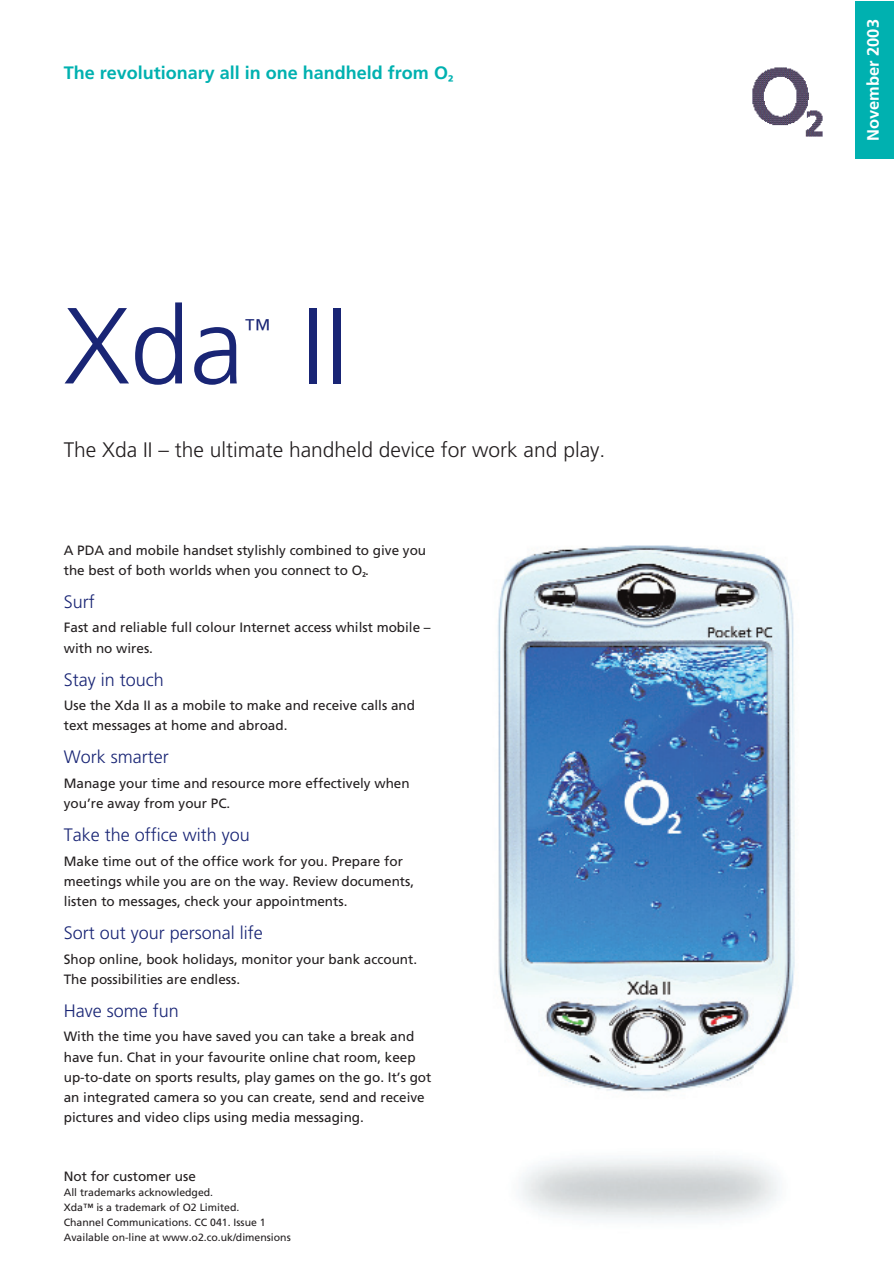
<style>
.page{position:relative;width:894px;height:1263px;background:#fff}
.page>*{position:absolute;margin:0;border:0;box-sizing:border-box;transform-origin:0 0}
.t1{font:300 108px "Frutiger";color:#192575}
.t2{font:300 27px "Frutiger";color:#192575}
.t3{font:300 21px "Frutiger";color:#231f20}
.t4{font:300 18px "Frutiger";color:#192575}
.t5{font:700 18px "Frutiger";color:#00b1b0}
.t6{font:700 16.5px "Frutiger";color:#fff}
.t7{font:13.5px/20.2px "Frutiger";color:#231f20}
.t8{font:10.5px/15px "Frutiger";color:#231f20}
</style>
<div class="page">
<div style="left:855px;top:2px;width:39px;height:157px;background:#00b1b0"></div>
<img style="left:752px;top:67px;width:71px;height:70px">
<img style="left:497px;top:545px;width:298px;height:676px">
<h3 class="t5" style="left:64px;top:66px;width:390px">The revolutionary all in one handheld from ø</h3>
<h1 class="t1" style="left:64px;top:302px;width:182px">Xda</h1>
<h2 class="t2" style="left:244px;top:318px;width:28px">™</h2>
<h1 class="t1" style="left:301px;top:302px;width:49px">II</h1>
<h3 class="t3" style="left:64px;top:442px;width:543px">The Xda II – the ultimate handheld device for work and play.</h3>
<p class="t7" style="left:64px;top:541px;width:364px">A PDA and mobile handset stylishly combined to give you the best of both worlds when you connect to ø.</p>
<h3 class="t4" style="left:64px;top:594px;width:32px">Surf</h3>
<p class="t7" style="left:64px;top:619px;width:368px">Fast and reliable full colour Internet access whilst mobile – with no wires.</p>
<h3 class="t4" style="left:64px;top:672px;width:101px">Stay in touch</h3>
<p class="t7" style="left:64px;top:696px;width:353px">Use the Xda II as a mobile to make and receive calls and text messages at home and abroad.</p>
<h3 class="t4" style="left:64px;top:750px;width:106px">Work smarter</h3>
<p class="t7" style="left:64px;top:774px;width:347px">Manage your time and resource more effectively when you’re away from your PC.</p>
<h3 class="t4" style="left:64px;top:828px;width:187px">Take the office with you</h3>
<p class="t7" style="left:64px;top:852px;width:352px">Make time out of the office work for you. Prepare for meetings while you are on the way. Review documents, listen to messages, check your appointments.</p>
<h3 class="t4" style="left:64px;top:926px;width:200px">Sort out your personal life</h3>
<p class="t7" style="left:64px;top:950px;width:355px">Shop online, book holidays, monitor your bank account.<br>The possibilities are endless.</p>
<h3 class="t4" style="left:64px;top:1003px;width:116px">Have some fun</h3>
<p class="t7" style="left:64px;top:1028px;width:369px">With the time you have saved you can take a break and have fun. Chat in your favourite online chat room, keep up-to-date on sports results, play games on the go. It’s got an integrated camera so you can create, send and receive pictures and video clips using media messaging.</p>
<p class="t7" style="left:64px;top:1167px;width:133px">Not for customer use</p>
<p class="t8" style="left:64px;top:1185px;width:228px">All trademarks acknowledged.<br>Xda™ is a trademark of O2 Limited.<br>Channel Communications. CC 041. Issue 1<br>Available on-line at www.o2.co.uk/dimensions</p>
<p class="t6" style="left:866px;top:141px;width:123px;rotate:-90deg">November 2003</p>
</div>
